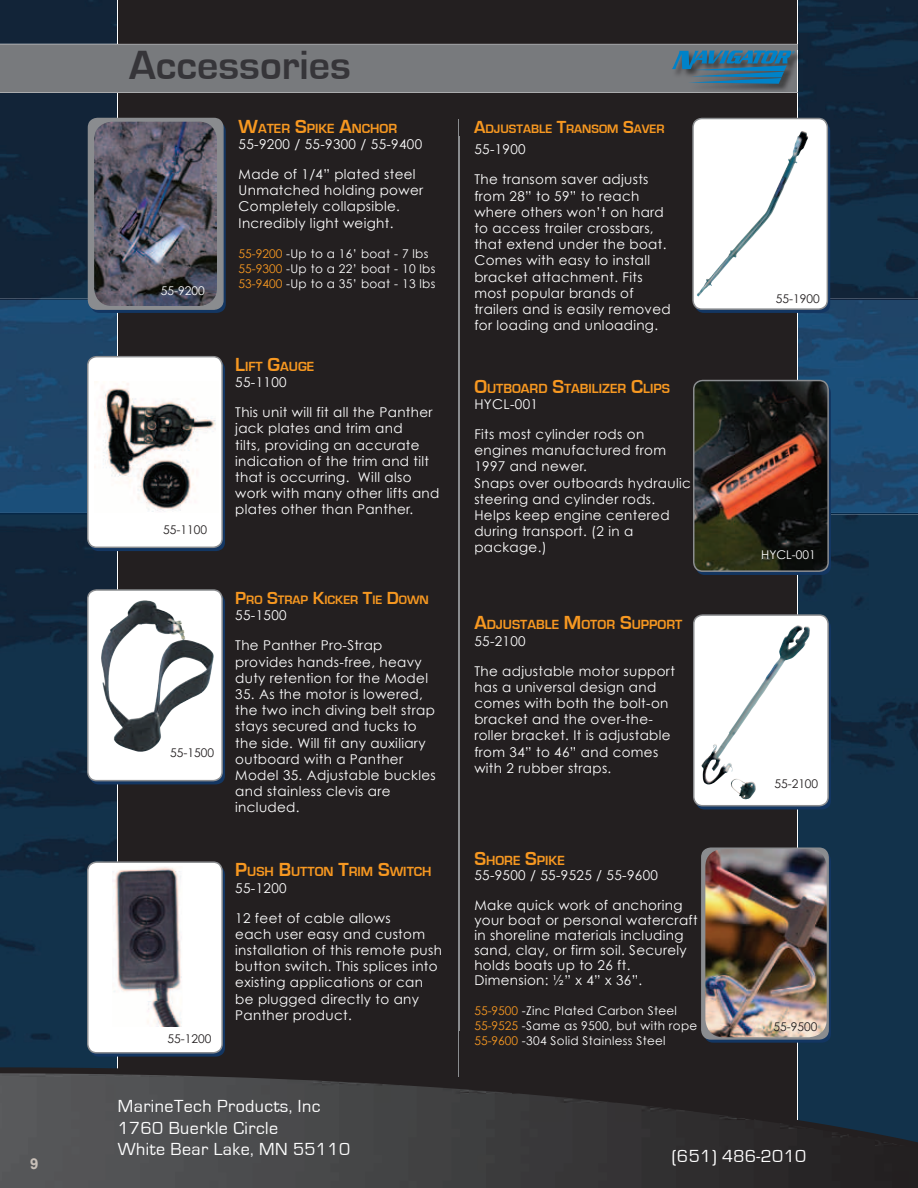
<style>
.page{position:relative;width:918px;height:1188px;background:#fff}
.page>*{position:absolute;margin:0;border:0;box-sizing:border-box;transform-origin:0 0}
.t1{font:700 42px "Eurostile";color:#363539}
.t2{font:18px/21.6px "Eurostile";letter-spacing:.025em;color:#fff}
.t3{font:700 15px "Arial";color:#c9c0b8}
.t4{font:700 13.65px "Eurostile";color:#f79821}
.t5{font:13.5px/16.2px "Century Gothic";letter-spacing:.025em;color:#fff}
.t6{font:700 12.6px "Eurostile";color:#f79821}
.t7{font:12px/15px "Century Gothic";letter-spacing:.025em;color:#fff}
.t8{font:12px "Century Gothic";color:#231f20}
.s1{font-size:19.5px}
.s2{color:#f79821}
.s3{font-size:18px}
</style>
<div class="page">
<img style="left:0;top:0;width:118px;height:298px">
<img style="left:798px;top:0;width:120px;height:298px">
<img style="left:0;top:514px;width:118px;height:553px">
<div style="left:798px;top:514px;width:120px;height:553px;background:#12324b"></div>
<img style="left:0;top:298px;width:918px;height:216px">
<div style="left:118px;top:0;width:679px;height:1188px;background:#231f20"></div>
<hr style="left:797px;top:0;width:1px;height:1144px;background:#fff">
<hr style="left:118px;top:0;width:1px;height:1144px;background:#fff">
<svg style="left:0;top:1067px;width:918px;height:121px"></svg>
<hr style="left:459px;top:120px;width:1px;height:957px;background:#8a8c8f">
<div style="left:90px;top:360px;width:135px;height:191px;background:#133662;border-radius:9px"></div>
<svg style="left:87px;top:356px;width:136px;height:192px;background:#f1f2f2"></svg>
<img style="left:94px;top:382px;width:124px;height:130px">
<svg style="left:90px;top:593px;width:135px;height:191px"></svg>
<svg style="left:87px;top:589px;width:136px;height:192px"></svg>
<img style="left:110px;top:601px;width:32px;height:31px">
<div style="left:696px;top:619px;width:135px;height:190px;background:linear-gradient(to right,#133662,#133662);border-radius:9px"></div>
<svg style="left:693px;top:614px;width:136px;height:192px"></svg>
<img style="left:701px;top:625px;width:109px;height:160px">
<div style="left:90px;top:866px;width:135px;height:191px;background:#133662;border-radius:9px"></div>
<svg style="left:87px;top:861px;width:136px;height:193px;background:#f3f4f4"></svg>
<img style="left:112px;top:866px;width:70px;height:161px">
<img style="left:799px;top:50px;width:3px;height:42px">
<img style="left:798px;top:50px;width:1px;height:42px">
<svg style="left:0;top:44px;width:798px;height:49px;background:#727a80"></svg>
<div style="left:696px;top:384px;width:135px;height:191px;background:#133662;border-radius:9px"></div>
<svg style="left:693px;top:380px;width:136px;height:192px;background:#392b21"></svg>
<div style="left:695px;top:122px;width:135px;height:191px;background:linear-gradient(to right,#133662,#133662);border-radius:9px"></div>
<svg style="left:692px;top:118px;width:136px;height:192px"></svg>
<img style="left:697px;top:131px;width:111px;height:166px">
<div style="left:704px;top:852px;width:127px;height:191px;background:#133662;border-radius:9px"></div>
<svg style="left:701px;top:847px;width:128px;height:193px;background:#7c8085"></svg>
<img style="left:705px;top:849px;width:122px;height:188px">
<div style="left:91px;top:122px;width:135px;height:191px;background:#133662;border-radius:9px"></div>
<svg style="left:88px;top:118px;width:136px;height:192px;background:#84878c"></svg>
<img style="left:94px;top:122px;width:123px;height:184px">
<p class="t3" style="left:30px;top:1155px;width:10px">9</p>
<h1 class="t1" style="left:129px;top:42px;width:223px">Accessories</h1>
<p class="t7" style="left:161px;top:283px;width:45px">55-9200</p>
<p class="t4" style="left:239px;top:121px;width:160px"><span class="s1">W</span>ATER <span class="s1">S</span>PIKE <span class="s1">A</span>NCHOR</p>
<p class="t5" style="left:239px;top:136px;width:185px">55-9200 / 55-9300 / 55-9400</p>
<p class="t5" style="left:239px;top:166px;width:186px">Made of 1/4” plated steel<br>Unmatched holding power<br>Completely collapsible.<br>Incredibly light weight.</p>
<p class="t7" style="left:239px;top:246px;width:198px"><span class="s2">55-9200</span> -Up to a 16’ boat - 7 lbs<br><span class="s2">55-9300</span> -Up to a 22’ boat - 10 lbs<br><span class="s2">53-9400</span> -Up to a 35’ boat - 13 lbs</p>
<p class="t8" style="left:163px;top:523px;width:45px">55-1100</p>
<p class="t4" style="left:235px;top:359px;width:80px"><span class="s1">L</span>IFT <span class="s1">G</span>AUGE</p>
<p class="t5" style="left:235px;top:374px;width:53px">55-1100</p>
<p class="t5" style="left:235px;top:404px;width:206px">This unit will fit all the Panther jack plates and trim and<br>tilts, providing an accurate indication of the trim and tilt that is occurring. Will also work with many other lifts and plates other than Panther.</p>
<p class="t8" style="left:170px;top:745px;width:45px">55-1500</p>
<p class="t8" style="left:168px;top:1031px;width:45px">55-1200</p>
<p class="t6" style="left:235px;top:593px;width:195px"><span class="s3">P</span>RO <span class="s3">S</span>TRAP <span class="s3">K</span>ICKER <span class="s3">T</span>IE <span class="s3">D</span>OWN</p>
<p class="t5" style="left:235px;top:607px;width:53px">55-1500</p>
<p class="t5" style="left:235px;top:637px;width:194px">The Panther Pro-Strap provides hands-free, heavy duty retention for the Model</p>
<p class="t5" style="left:235px;top:686px;width:202px">35. As the motor is lowered, the two inch diving belt strap stays secured and tucks to the side. Will fit any auxiliary outboard with a Panther<br>Model 35. Adjustable buckles and stainless clevis are included.</p>
<p class="t4" style="left:235px;top:864px;width:198px"><span class="s1">P</span>USH <span class="s1">B</span>UTTON <span class="s1">T</span>RIM <span class="s1">S</span>WITCH</p>
<p class="t5" style="left:235px;top:879px;width:53px">55-1200</p>
<p class="t5" style="left:235px;top:909px;width:208px">12 feet of cable allows<br>each user easy and custom installation of this remote push button switch. This splices into existing applications or can be plugged directly to any<br>Panther product.</p>
<h2 class="t2" style="left:118px;top:1096px;width:234px">MarineTech Products, Inc<br>1760 Buerkle Circle<br>White Bear Lake, MN 55110</h2>
<p class="t6" style="left:474px;top:122px;width:192px"><span class="s3">A</span>DJUSTABLE <span class="s3">T</span>RANSOM <span class="s3">S</span>AVER</p>
<p class="t5" style="left:474px;top:141px;width:53px">55-1900</p>
<p class="t5" style="left:474px;top:171px;width:198px">The transom saver adjusts from 28” to 59” to reach where others won’t on hard to access trailer crossbars, that extend under the boat.<br>Comes with easy to install bracket attachment. Fits most popular brands of trailers and is easily removed for loading and unloading.</p>
<p class="t4" style="left:474px;top:381px;width:197px"><span class="s1">O</span>UTBOARD <span class="s1">S</span>TABILIZER <span class="s1">C</span>LIPS</p>
<p class="t5" style="left:474px;top:396px;width:65px">HYCL-001</p>
<p class="t5" style="left:474px;top:426px;width:218px">Fits most cylinder rods on engines manufactured from<br>1997 and newer.<br>Snaps over outboards hydraulic steering and cylinder rods.<br>Helps keep engine centered during transport. (2 in a package.)</p>
<p class="t4" style="left:474px;top:617px;width:210px"><span class="s1">A</span>DJUSTABLE <span class="s1">M</span>OTOR <span class="s1">S</span>UPPORT</p>
<p class="t5" style="left:474px;top:632px;width:53px">55-2100</p>
<p class="t5" style="left:474px;top:662px;width:202px">The adjustable motor support has a universal design and comes with both the bolt-on bracket and the over-the&shy;roller bracket. It is adjustable from 34” to 46” and comes with 2 rubber straps.</p>
<p class="t4" style="left:474px;top:853px;width:92px"><span class="s1">S</span>HORE <span class="s1">S</span>PIKE</p>
<p class="t5" style="left:474px;top:867px;width:185px">55-9500 / 55-9525 / 55-9600</p>
<p class="t5" style="left:474px;top:897px;width:225px;line-height:15px">Make quick work of anchoring your boat or personal watercraft in shoreline materials including sand, clay, or firm soil. Securely holds boats up to 26 ft.<br>Dimension: ½” x 4” x 36”.</p>
<p class="t7" style="left:474px;top:1003px;width:224px"><span class="s2">55-9500</span> -Zinc Plated Carbon Steel<br><span class="s2">55-9525</span> -Same as 9500, but with rope<br><span class="s2">55-9600</span> -304 Solid Stainless Steel</p>
<p class="t8" style="left:776px;top:291px;width:45px">55-1900</p>
<p class="t7" style="left:761px;top:547px;width:56px">HYCL-001</p>
<p class="t8" style="left:774px;top:776px;width:45px">55-2100</p>
<p class="t8" style="left:774px;top:1019px;width:45px">55-9500</p>
<h2 class="t2" style="left:672px;top:1145px;width:136px">(651) 486-2010</h2>
</div>
